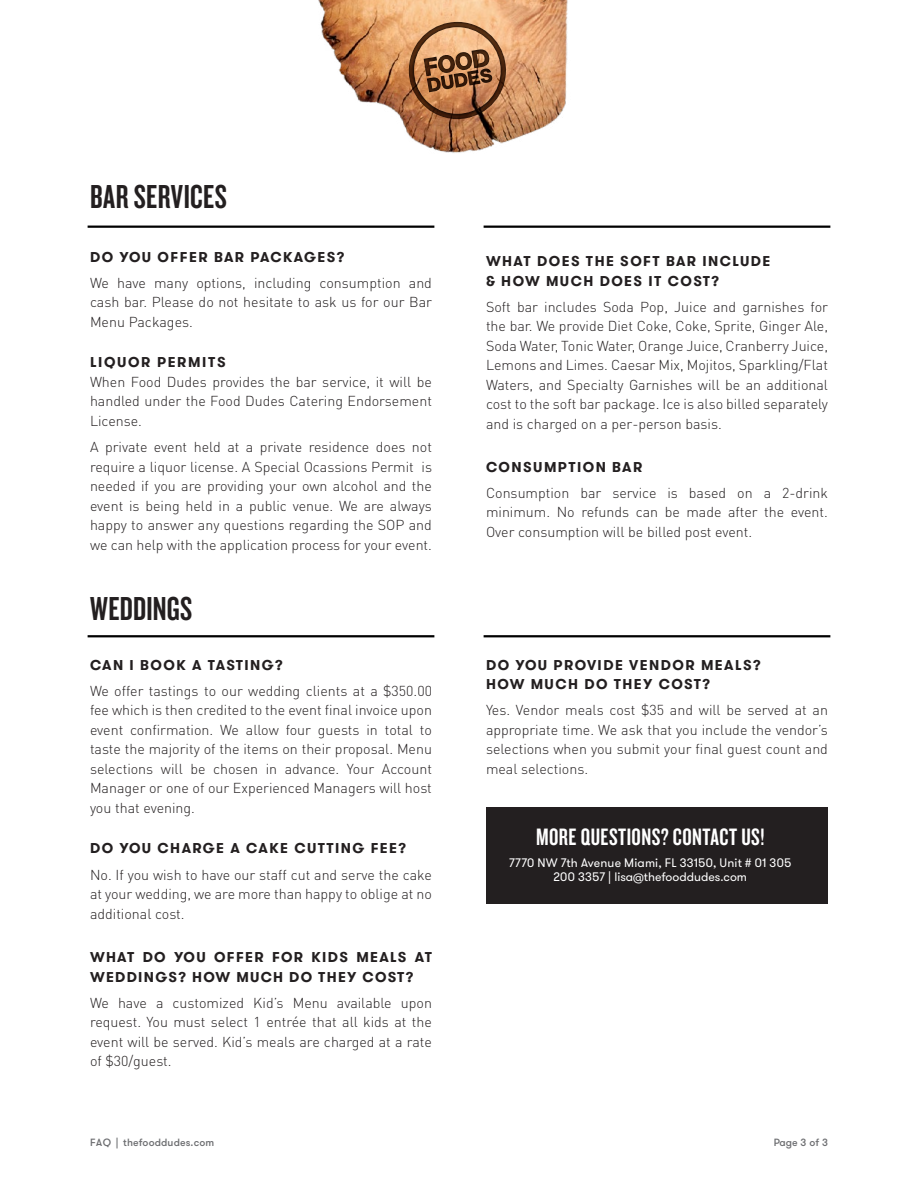
<style>
.page{position:relative;width:918px;height:1188px;background:#fff}
.page>*{position:absolute;margin:0;border:0;box-sizing:border-box;transform-origin:0 0}
.t1{font:34.5px "Knockout HTF48 Featherweight";letter-spacing:.01em;color:#231f20}
.t2{font:24.6px "Knockout HTF48 Featherweight";letter-spacing:.02em;color:#fff}
.t3{font:300 14.25px/19.5px "DIN Pro";color:#231f20;text-align:justify}
.t4{font:700 14.25px/19.5px "GT Walsheim";letter-spacing:.1em;color:#231f20}
.t5{font:12.3px/14.9px "GT Walsheim";letter-spacing:.005em;color:#fff;text-align:center}
.t6{font:500 10.5px "GT Walsheim";letter-spacing:.01em;color:#6d6e71}
</style>
<div class="page">
<hr style="left:88px;top:226px;width:346px;height:2px;background:#000">
<hr style="left:88px;top:635px;width:346px;height:2px;background:#000">
<hr style="left:484px;top:226px;width:346px;height:2px;background:#000">
<hr style="left:484px;top:635px;width:346px;height:2px;background:#000">
<div style="left:486px;top:808px;width:342px;height:96px;background:#231f20"></div>
<img style="left:318px;top:0;width:250px;height:153px">
<svg style="left:383px;top:3px;width:148px;height:118px;background:#c38d61"></svg>
<h1 class="t1" style="left:90px;top:179px;width:138px">BAR SERVICES</h1>
<p class="t4" style="left:90px;top:247px;width:256px">DO YOU OFFER BAR PACKAGES?</p>
<p class="t3" style="left:90px;top:272px;width:344px">We have many options, including consumption and cash bar. Please do not hesitate to ask us for our Bar Menu Packages.</p>
<p class="t4" style="left:90px;top:353px;width:137px">LIQUOR PERMITS</p>
<p class="t3" style="left:90px;top:371px;width:344px">When Food Dudes provides the bar service, it will be handled under the Food Dudes Catering Endorsement License.</p>
<p class="t3" style="left:90px;top:437px;width:344px">A private event held at a private residence does not require a liquor license. A Special Ocassions Permit is needed if you are providing your own alcohol and the event is being held in a public venue. We are always happy to answer any questions regarding the SOP and we can help with the application process for your event.</p>
<h1 class="t1" style="left:90px;top:591px;width:104px">WEDDINGS</h1>
<p class="t4" style="left:90px;top:655px;width:194px">CAN I BOOK A TASTING?</p>
<p class="t3" style="left:90px;top:680px;width:344px">We offer tastings to our wedding clients at a $350.00 fee which is then credited to the event final invoice upon event confirmation. We allow four guests in total to taste the majority of the items on their proposal. Menu selections will be chosen in advance. Your Account Manager or one of our Experienced Managers will host you that evening.</p>
<p class="t4" style="left:90px;top:839px;width:318px">DO YOU CHARGE A CAKE CUTTING FEE?</p>
<p class="t3" style="left:90px;top:864px;width:343px">No. If you wish to have our staff cut and serve the cake at your wedding, we are more than happy to oblige at no additional cost.</p>
<p class="t4" style="left:90px;top:948px;width:343px">WHAT DO YOU OFFER FOR KIDS MEALS AT<br>WEDDINGS? HOW MUCH DO THEY COST?</p>
<p class="t3" style="left:90px;top:992px;width:343px">We have a customized Kid’s Menu available upon request. You must select 1 entrée that all kids at the event will be served. Kid’s meals are charged at a rate of $30/guest.</p>
<p class="t4" style="left:486px;top:252px;width:286px">WHAT DOES THE SOFT BAR INCLUDE &amp; HOW MUCH DOES IT COST?</p>
<p class="t3" style="left:486px;top:296px;width:344px">Soft bar includes Soda Pop, Juice and garnishes for the bar. We provide Diet Coke, Coke, Sprite, Ginger Ale, Soda Water, Tonic Water, Orange Juice, Cranberry Juice, Lemons and Limes. Caesar Mix, Mojitos, Sparkling/Flat Waters, and Specialty Garnishes will be an additional cost to the soft bar package. Ice is also billed separately and is charged on a per-person basis.</p>
<p class="t4" style="left:486px;top:457px;width:158px">CONSUMPTION BAR</p>
<p class="t3" style="left:486px;top:482px;width:344px">Consumption bar service is based on a 2-drink minimum. No refunds can be made after the event.<br>Over consumption will be billed post event.</p>
<p class="t4" style="left:486px;top:655px;width:276px">DO YOU PROVIDE VENDOR MEALS?<br>HOW MUCH DO THEY COST?</p>
<p class="t3" style="left:486px;top:700px;width:344px">Yes. Vendor meals cost $35 and will be served at an appropriate time. We ask that you include the vendor’s selections when you submit your final guest count and meal selections.</p>
<h2 class="t2" style="left:536px;top:824px;width:230px">MORE QUESTIONS? CONTACT US!</h2>
<p class="t5" style="left:509px;top:855px;width:284px">7770 NW 7th Avenue Miami, FL 33150, Unit # 01 305<br>200 3357 | lisa@thefooddudes.com</p>
<p class="t6" style="left:90px;top:1136px;width:126px">FAQ | thefooddudes.com</p>
<p class="t6" style="left:773px;top:1136px;width:56px">Page 3 of 3</p>
</div>
